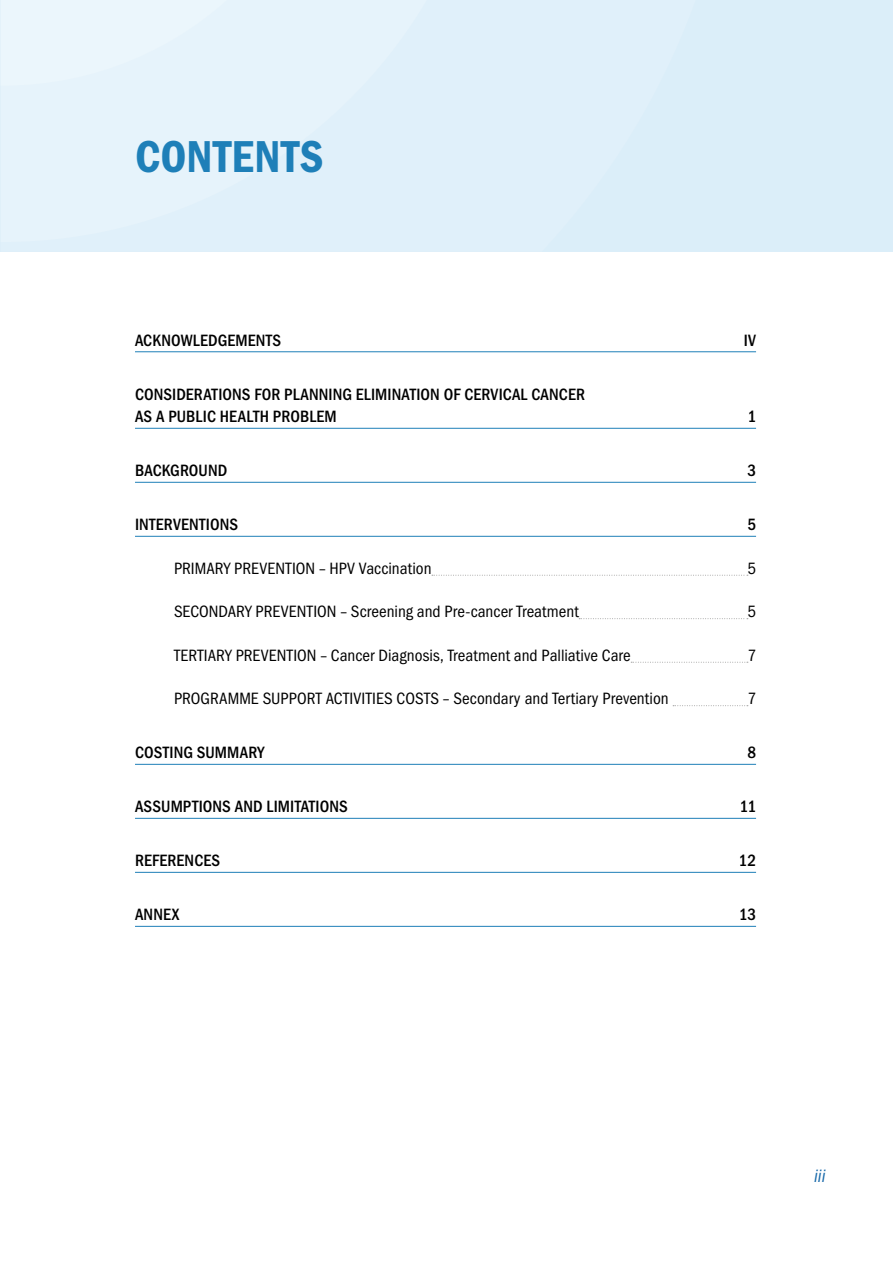
<style>
.page{position:relative;width:893px;height:1263px;background:#fff}
.page>*{position:absolute;margin:0;border:0;box-sizing:border-box;transform-origin:0 0}
.Level1{font:45px "Franklin Gothic Demi Cond C";letter-spacing:.01em;color:#1e7fb8}
.Kolontitel{font:italic 18px "Franklin Gothic Book Cond C";color:#196aaa}
.t1{font:16.5px "Franklin Gothic Book Cond C";letter-spacing:.005em;color:#000}
.t2{font:16.5px/22.5px "Franklin Gothic Medi Cond C";letter-spacing:.005em;color:#000}
</style>
<div class="page">
<div style="left:1px;top:0;width:892px;height:252px;background:#dbeef9"></div>
<div style="left:1px;top:0;width:425px;height:242px;background:#e6f3fb"></div>
<div style="left:1px;top:0;width:238px;height:86px;background:#ebf6fc"></div>
<hr style="left:135px;top:351px;width:621px;height:1px;background:#1e7fb8">
<hr style="left:135px;top:428px;width:621px;height:1px;background:#1e7fb8">
<hr style="left:135px;top:482px;width:621px;height:1px;background:#1e7fb8">
<hr style="left:135px;top:536px;width:621px;height:1px;background:#1e7fb8">
<svg style="left:432px;top:575px;width:316px;height:1px"></svg>
<svg style="left:579px;top:618px;width:169px;height:1px"></svg>
<svg style="left:631px;top:662px;width:117px;height:1px"></svg>
<svg style="left:673px;top:705px;width:75px;height:1px"></svg>
<hr style="left:135px;top:764px;width:621px;height:1px;background:#1e7fb8">
<hr style="left:135px;top:818px;width:621px;height:1px;background:#1e7fb8">
<hr style="left:135px;top:872px;width:621px;height:1px;background:#1e7fb8">
<hr style="left:135px;top:926px;width:621px;height:1px;background:#1e7fb8">
<p class="Level1" style="left:135px;top:131px;width:190px">CONTENTS</p>
<p class="t2" style="left:135px;top:329px;width:148px">ACKNOWLEDGEMENTS</p>
<p class="t2" style="left:744px;top:329px;width:14px">IV</p>
<p class="t2" style="left:135px;top:383px;width:452px">CONSIDERATIONS FOR PLANNING ELIMINATION OF CERVICAL CANCER<br>AS A PUBLIC HEALTH PROBLEM</p>
<p class="t2" style="left:747px;top:405px;width:10px">1</p>
<p class="t2" style="left:135px;top:459px;width:94px">BACKGROUND</p>
<p class="t2" style="left:747px;top:459px;width:10px">3</p>
<p class="t2" style="left:135px;top:513px;width:105px">INTERVENTIONS</p>
<p class="t2" style="left:747px;top:513px;width:10px">5</p>
<p class="t1" style="left:174px;top:559px;width:259px">PRIMARY PREVENTION – HPV Vaccination</p>
<p class="t1" style="left:747px;top:559px;width:10px">5</p>
<p class="t1" style="left:174px;top:603px;width:406px">SECONDARY PREVENTION – Screening and Pre-cancer Treatment</p>
<p class="t1" style="left:747px;top:603px;width:10px">5</p>
<p class="t1" style="left:174px;top:646px;width:458px">TERTIARY PREVENTION – Cancer Diagnosis, Treatment and Palliative Care</p>
<p class="t1" style="left:747px;top:646px;width:10px">7</p>
<p class="t1" style="left:174px;top:690px;width:496px">PROGRAMME SUPPORT ACTIVITIES COSTS – Secondary and Tertiary Prevention</p>
<p class="t1" style="left:747px;top:690px;width:10px">7</p>
<p class="t2" style="left:135px;top:741px;width:131px">COSTING SUMMARY</p>
<p class="t2" style="left:747px;top:741px;width:10px">8</p>
<p class="t2" style="left:135px;top:795px;width:214px">ASSUMPTIONS AND LIMITATIONS</p>
<p class="t2" style="left:739px;top:795px;width:18px">11</p>
<p class="t2" style="left:135px;top:849px;width:87px">REFERENCES</p>
<p class="t2" style="left:739px;top:849px;width:19px">12</p>
<p class="t2" style="left:135px;top:903px;width:46px">ANNEX</p>
<p class="t2" style="left:739px;top:903px;width:19px">13</p>
<p class="Kolontitel" style="left:814px;top:1166px;width:13px">iii</p>
</div>
